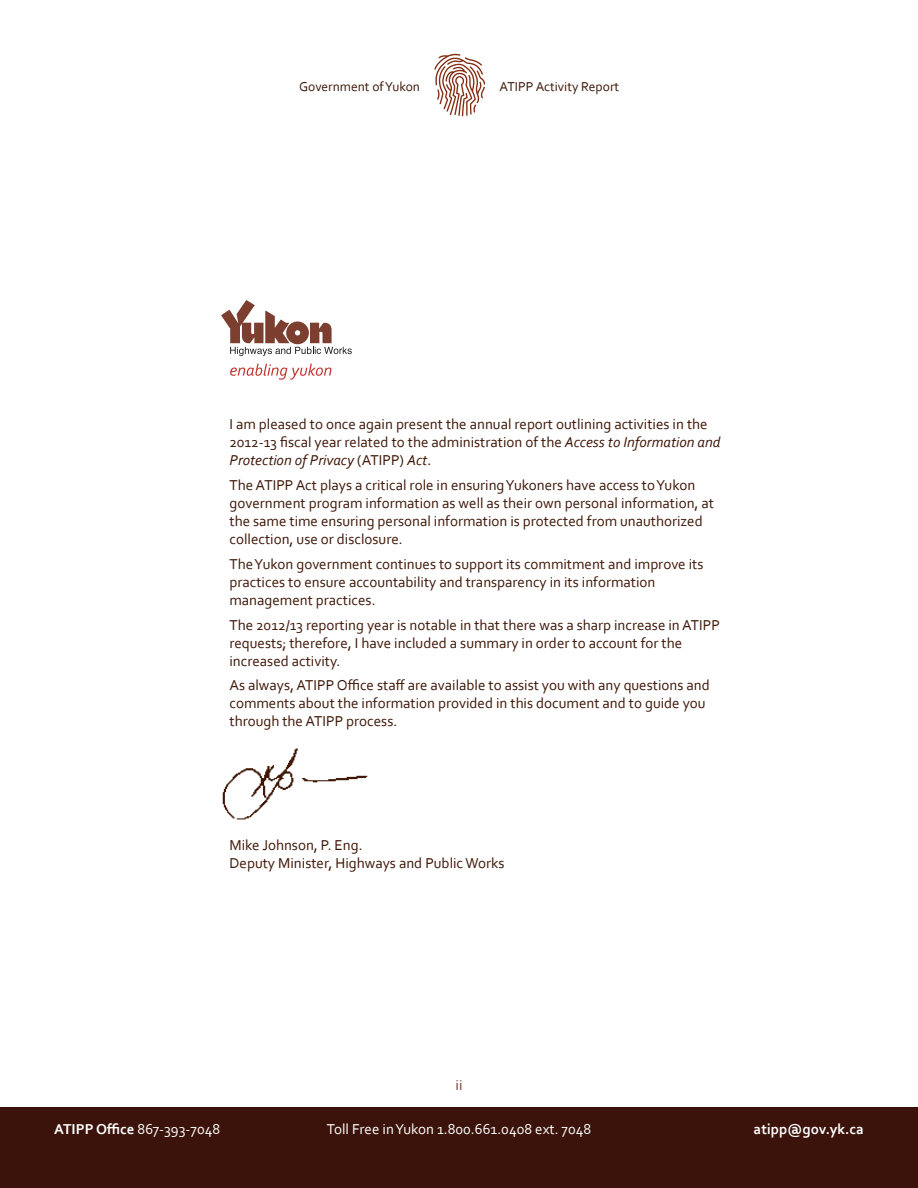
<style>
.page{position:relative;width:918px;height:1188px;background:#fff}
.page>*{position:absolute;margin:0;border:0;box-sizing:border-box;transform-origin:0 0}
.body_bullets_brwn{font:15px/18px "Corbel";color:#3e1707}
.t1{font:15px "Corbel";color:#fff}
.t2{font:700 15px "Corbel";color:#fff}
.body_brown{font:15px "Corbel";color:#7c4030}
.t3{font:13.5px "Corbel";color:#3e1707}
.s1{font-style:italic}
.s2{font-weight:700}
</style>
<div class="page">
<div style="left:0;top:1107px;width:918px;height:81px;background:#3b130a"></div>
<svg style="left:434px;top:54px;width:51px;height:62px"></svg>
<svg style="left:221px;top:300px;width:131px;height:56px"></svg>
<svg style="left:230px;top:364px;width:101px;height:16px"></svg>
<img style="left:222px;top:748px;width:146px;height:72px">
<p class="t3" style="left:299px;top:78px;width:122px">Government of Yukon</p>
<p class="t3" style="left:500px;top:78px;width:121px">ATIPP Activity Report</p>
<p class="body_bullets_brwn" style="left:230px;top:415px;width:493px">I am pleased to once again present the annual report outlining activities in the<br>2012-13 fiscal year related to the administration of the <span class="s1">Access to Information and<br>Protection of Privacy</span> (ATIPP) <span class="s1">Act</span>.</p>
<p class="body_bullets_brwn" style="left:230px;top:476px;width:486px">The ATIPP Act plays a critical role in ensuring Yukoners have access to Yukon government program information as well as their own personal information, at the same time ensuring personal information is protected from unauthorized collection, use or disclosure.</p>
<p class="body_bullets_brwn" style="left:230px;top:555px;width:475px">The Yukon government continues to support its commitment and improve its practices to ensure accountability and transparency in its information management practices.</p>
<p class="body_bullets_brwn" style="left:230px;top:615px;width:492px">The 2012/13 reporting year is notable in that there was a sharp increase in ATIPP requests; therefore, I have included a summary in order to account for the increased activity.</p>
<p class="body_bullets_brwn" style="left:230px;top:676px;width:482px">As always, ATIPP Office staff are available to assist you with any questions and comments about the information provided in this document and to guide you through the ATIPP process.</p>
<p class="body_bullets_brwn" style="left:230px;top:836px;width:276px">Mike Johnson, P. Eng.<br>Deputy Minister, Highways and Public Works</p>
<p class="body_brown" style="left:456px;top:1076px;width:8px">ii</p>
<p class="t1" style="left:54px;top:1120px;width:168px"><span class="s2">ATIPP Office</span> 867-393-7048</p>
<p class="t1" style="left:327px;top:1120px;width:266px">Toll Free in Yukon 1.800.661.0408 ext. 7048</p>
<p class="t2" style="left:754px;top:1120px;width:112px">atipp@gov.yk.ca</p>
</div>
